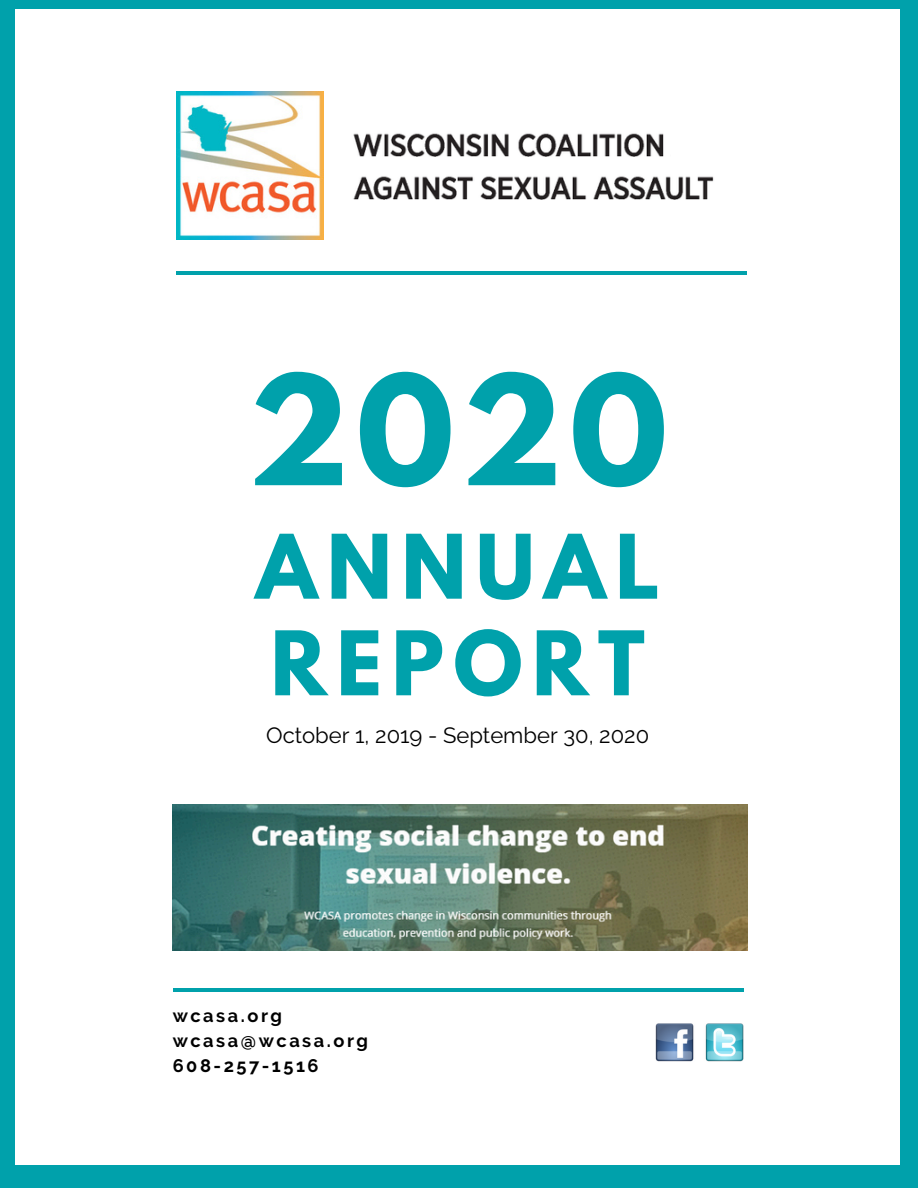
<style>
.page{position:relative;width:918px;height:1188px;background:#00a1ab}
.page>*{position:absolute;margin:0;border:0;box-sizing:border-box;transform-origin:0 0}
.t1{font:700 135px "League Spartan";color:#00a1ab}
.t2{font:700 78.75px/96.6px "League Spartan";letter-spacing:.12em;color:#00a1ab}
.t3{font:22.05px "Raleway";color:#000}
.t4{font:700 18.15px "Raleway";letter-spacing:.14em;color:#000}
</style>
<div class="page">
<div style="left:15px;top:9px;width:885px;height:1156px;background:#fff"></div>
<hr style="left:173px;top:988px;width:570px;height:4px;background:#00a1ab">
<img style="left:176px;top:92px;width:148px;height:147px">
<img style="left:353px;top:176px;width:361px;height:24px">
<img style="left:353px;top:133px;width:311px;height:24px">
<img style="left:656px;top:1023px;width:88px;height:38px">
<hr style="left:176px;top:272px;width:571px;height:3px;background:#00a1ab">
<img style="left:173px;top:804px;width:575px;height:146px">
<p class="t1" style="left:248px;top:364px;width:421px">2020</p>
<p class="t2" style="left:256px;top:529px;width:406px">ANNUAL<br>REPORT</p>
<h1 class="t3" style="left:266px;top:722px;width:385px">October 1, 2019 - September 30, 2020</h1>
<p class="t4" style="left:173px;top:1005px;width:111px">wcasa.org</p>
<p class="t4" style="left:173px;top:1030px;width:197px">wcasa@wcasa.org</p>
<p class="t4" style="left:173px;top:1055px;width:147px">608-257-1516</p>
</div>
